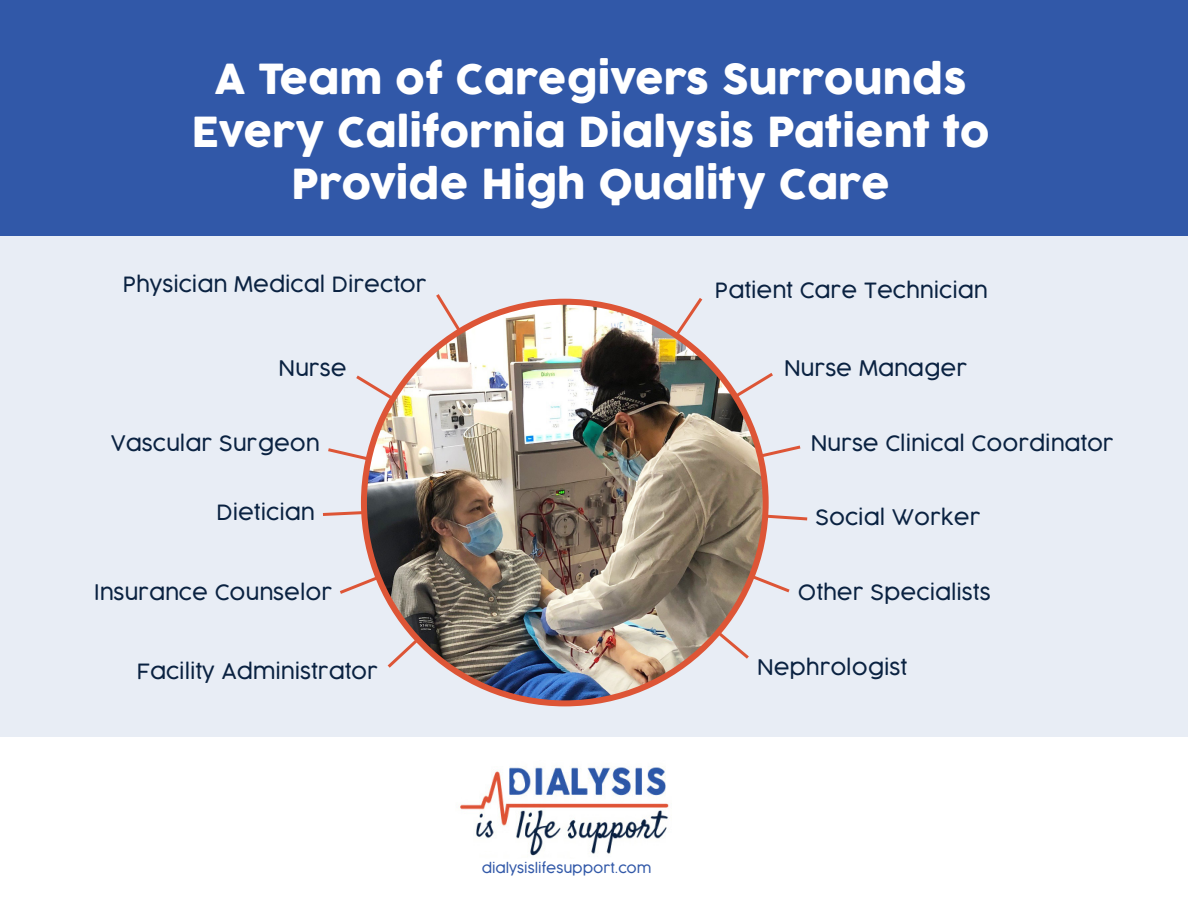
<style>
.page{position:relative;width:1188px;height:918px;background:#fff}
.page>*{position:absolute;margin:0;border:0;box-sizing:border-box;transform-origin:0 0}
.t1{font:40.5px/52.5px "Cocogoose";color:#fff;text-align:center}
.t2{font:300 21px "Cocogoose";color:#0a2241}
.t3{font:300 13.5px "Cocogoose";color:#3158a8}
</style>
<div class="page">
<div style="left:0;top:0;width:1188px;height:236px;background:#3158a8"></div>
<div style="left:0;top:236px;width:1188px;height:500px;background:#e8edf5"></div>
<svg style="left:322px;top:294px;width:486px;height:377px"></svg>
<img style="left:364px;top:302px;width:402px;height:401px;border-radius:201px">
<img style="left:460px;top:766px;width:210px;height:90px">
<p class="t1" style="left:192px;top:55px;width:799px">A Team of Caregivers Surrounds<br>Every California Dialysis Patient to<br>Provide High Quality Care</p>
<p class="t2" style="left:123px;top:269px;width:305px">Physician Medical Director</p>
<p class="t2" style="left:715px;top:275px;width:274px">Patient Care Technician</p>
<p class="t2" style="left:279px;top:354px;width:70px">Nurse</p>
<p class="t2" style="left:784px;top:354px;width:185px">Nurse Manager</p>
<p class="t2" style="left:111px;top:428px;width:210px">Vascular Surgeon</p>
<p class="t2" style="left:811px;top:428px;width:305px">Nurse Clinical Coordinator</p>
<p class="t2" style="left:216px;top:497px;width:100px">Dietician</p>
<p class="t2" style="left:815px;top:503px;width:167px">Social Worker</p>
<p class="t2" style="left:94px;top:578px;width:239px">Insurance Counselor</p>
<p class="t2" style="left:137px;top:657px;width:243px">Facility Administrator</p>
<p class="t3" style="left:482px;top:858px;width:171px">dialysislifesupport.com</p>
<p class="t2" style="left:798px;top:578px;width:194px">Other Specialists</p>
<p class="t2" style="left:757px;top:652px;width:152px">Nephrologist</p>
</div>
